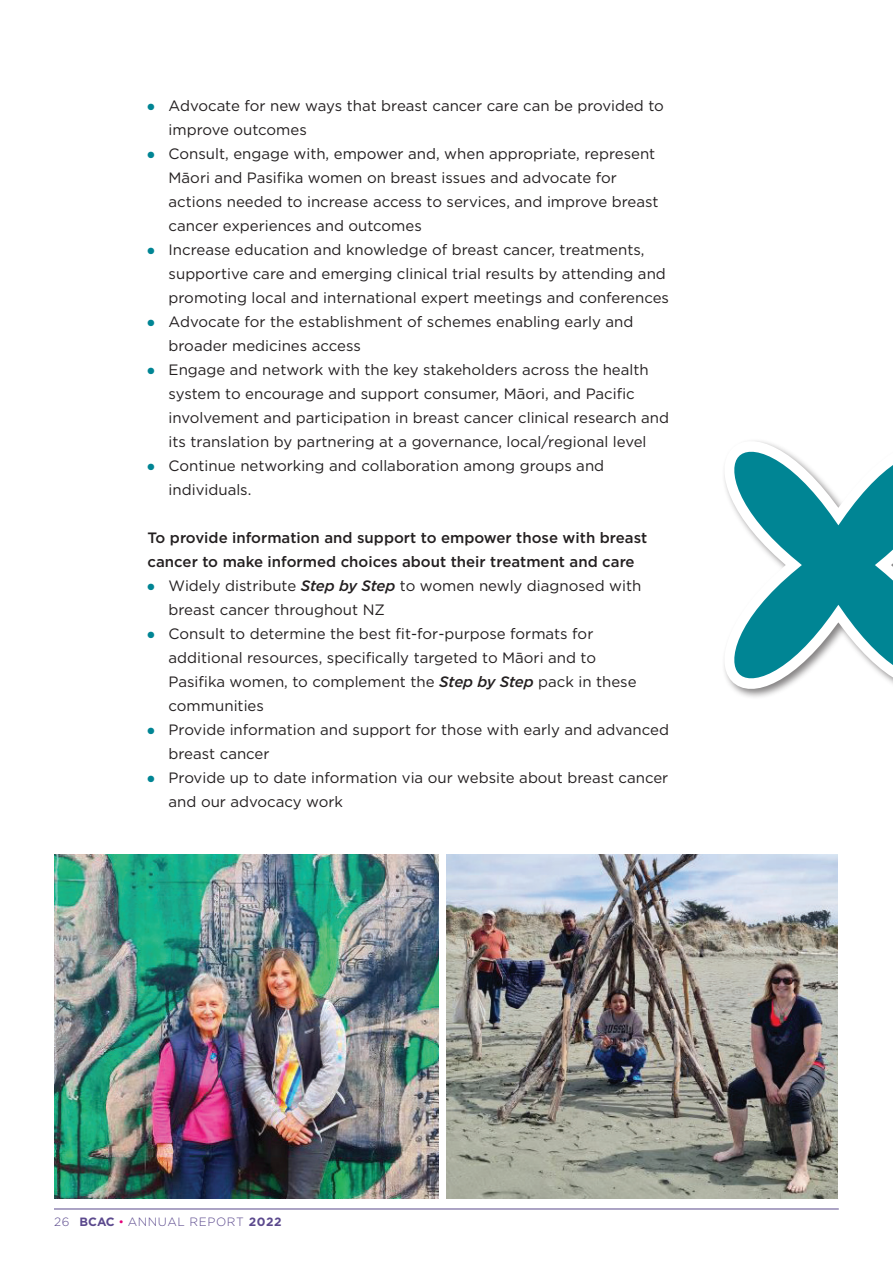
<style>
.page{position:relative;width:893px;height:1263px;background:#fff}
.page>*{position:absolute;margin:0;border:0;box-sizing:border-box;transform-origin:0 0}
.t1{font:15px/24px "Gotham";color:#231f20}
.t2{font:500 15px/24px "Gotham";color:#231f20}
.t3{font:300 12px "Gotham";letter-spacing:.05em;color:#5b498d}
.s1{color:#008594}
.s2{font-weight:500;font-style:italic}
.s3{font-weight:700}
.s4{color:#e40278}
</style>
<div class="page">
<hr style="left:54px;top:1208px;width:785px;height:1px;background:#5b498d">
<div style="left:722px;top:439px;width:171px;height:261px;background:#231f20;opacity:.55"></div>
<svg style="left:724px;top:441px;width:169px;height:248px"></svg>
<img style="left:54px;top:855px;width:384px;height:343px">
<img style="left:447px;top:855px;width:390px;height:343px">
<p class="t1" style="left:169px;top:93px;width:497px;text-indent:-21px"><span class="s1">●</span> Advocate for new ways that breast cancer care can be provided to improve outcomes</p>
<p class="t1" style="left:169px;top:141px;width:491px;text-indent:-21px"><span class="s1">●</span> Consult, engage with, empower and, when appropriate, represent Māori and Pasifika women on breast issues and advocate for actions needed to increase access to services, and improve breast cancer experiences and outcomes</p>
<p class="t1" style="left:169px;top:237px;width:502px;text-indent:-21px"><span class="s1">●</span> Increase education and knowledge of breast cancer, treatments, supportive care and emerging clinical trial results by attending and promoting local and international expert meetings and conferences</p>
<p class="t1" style="left:169px;top:309px;width:466px;text-indent:-21px"><span class="s1">●</span> Advocate for the establishment of schemes enabling early and broader medicines access</p>
<p class="t1" style="left:169px;top:357px;width:502px;text-indent:-21px"><span class="s1">●</span> Engage and network with the key stakeholders across the health system to encourage and support consumer, Māori, and Pacific involvement and participation in breast cancer clinical research and its translation by partnering at a governance, local/regional level</p>
<p class="t1" style="left:169px;top:453px;width:437px;text-indent:-21px"><span class="s1">●</span> Continue networking and collaboration among groups and individuals.</p>
<p class="t2" style="left:148px;top:526px;width:501px">To provide information and support to empower those with breast cancer to make informed choices about their treatment and care</p>
<p class="t1" style="left:169px;top:573px;width:474px;text-indent:-21px"><span class="s1">●</span> Widely distribute <span class="s2">Step by Step</span> to women newly diagnosed with breast cancer throughout NZ</p>
<p class="t1" style="left:169px;top:621px;width:470px;text-indent:-21px"><span class="s1">●</span> Consult to determine the best fit-for-purpose formats for additional resources, specifically targeted to Māori and to Pasifika women, to complement the <span class="s2">Step by Step</span> pack in these communities</p>
<p class="t1" style="left:169px;top:717px;width:502px;text-indent:-21px"><span class="s1">●</span> Provide information and support for those with early and advanced breast cancer</p>
<p class="t1" style="left:169px;top:765px;width:501px;text-indent:-21px"><span class="s1">●</span> Provide up to date information via our website about breast cancer and our advocacy work</p>
<p class="t3" style="left:54px;top:1214px;width:229px">26 <span class="s3">BCAC</span> <span class="s4">•</span> ANNUAL REPORT <span class="s3">2022</span></p>
</div>
